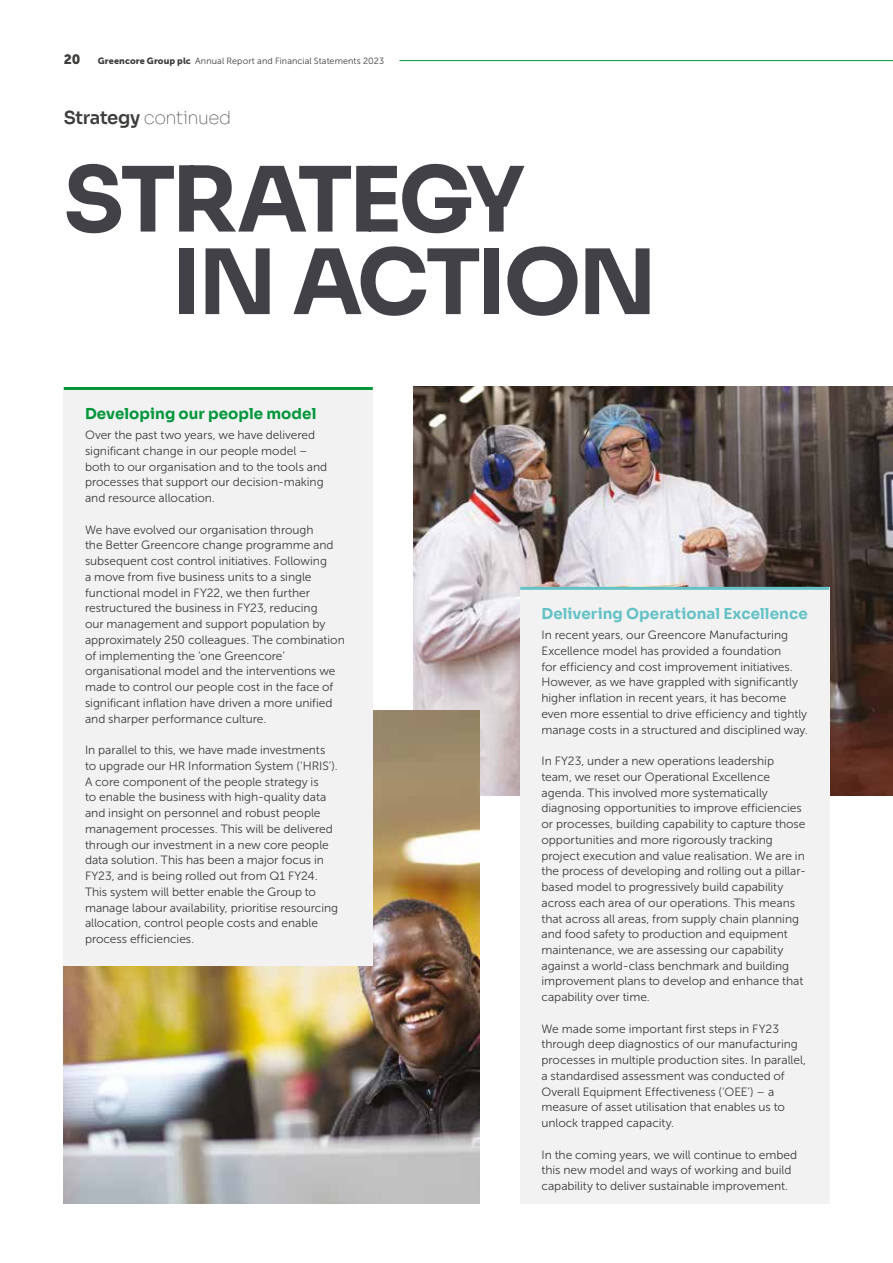
<style>
.page{position:relative;width:893px;height:1263px;background:#fff}
.page>*{position:absolute;margin:0;border:0;box-sizing:border-box;transform-origin:0 0}
.t1{font:700 90px/82.5px "Sora";letter-spacing:-.045em;color:#414147}
.t2{font:100 18px "Sora";letter-spacing:-.03em;color:#3c3c3b}
.t3{font:700 15px "Sora";letter-spacing:.005em;color:#64c2c7}
.t4{font:700 15px "Sora";letter-spacing:.005em;color:#00963a}
.t5{font:13.5px "Museo Sans 900";color:#3c3c3b}
.t6{font:12px/15.8px "Museo Sans 300";letter-spacing:-.005em;color:#3c3c3b}
.t7{font:9px "Museo Sans 300";letter-spacing:.015em;color:#3c3c3b}
.s1{font-family:"Museo Sans 900"}
.s2{font-weight:600}
</style>
<div class="page">
<img style="left:414px;top:387px;width:479px;height:408px">
<img style="left:64px;top:710px;width:415px;height:493px">
<div style="left:64px;top:387px;width:309px;height:578px;background:#f2f2f2"></div>
<div style="left:520px;top:587px;width:309px;height:616px;background:#f2f2f2"></div>
<hr style="left:399px;top:60px;width:494px;height:1px;background:#00963a">
<hr style="left:64px;top:387px;width:309px;height:3px;background:#00963a">
<hr style="left:520px;top:587px;width:309px;height:3px;background:#64c2c7">
<p class="t5" style="left:64px;top:51px;width:18px">20</p>
<p class="t7" style="left:98px;top:56px;width:288px"><span class="s1">Greencore Group plc</span> Annual Report and Financial Statements 2023</p>
<h2 class="t2" style="left:64px;top:102px;width:169px"><span class="s2">Strategy</span> continued</h2>
<h1 class="t1" style="left:172px;top:150px;width:487px;text-indent:-108px">STRATEGY<br>IN ACTION</h1>
<p class="t4" style="left:85px;top:401px;width:233px">Developing our people model</p>
<p class="t6" style="left:85px;top:427px;width:244px">Over the past two years, we have delivered significant change in our people model – both to our organisation and to the tools and processes that support our decision-making and resource allocation.</p>
<p class="t6" style="left:85px;top:522px;width:261px">We have evolved our organisation through<br>the Better Greencore change programme and subsequent cost control initiatives. Following<br>a move from five business units to a single functional model in FY22, we then further restructured the business in FY23, reducing<br>our management and support population by approximately 250 colleagues. The combination of implementing the ‘one Greencore’ organisational model and the interventions we made to control our people cost in the face of significant inflation have driven a more unified and sharper performance culture.</p>
<p class="t6" style="left:85px;top:742px;width:255px">In parallel to this, we have made investments to upgrade our HR Information System (‘HRIS’).<br>A core component of the people strategy is<br>to enable the business with high-quality data and insight on personnel and robust people management processes. This will be delivered through our investment in a new core people data solution. This has been a major focus in FY23, and is being rolled out from Q1 FY24.<br>This system will better enable the Group to manage labour availability, prioritise resourcing allocation, control people costs and enable process efficiencies.</p>
<p class="t3" style="left:541px;top:601px;width:268px">Delivering Operational Excellence</p>
<p class="t6" style="left:541px;top:627px;width:268px">In recent years, our Greencore Manufacturing Excellence model has provided a foundation<br>for efficiency and cost improvement initiatives.<br>However, as we have grappled with significantly higher inflation in recent years, it has become even more essential to drive efficiency and tightly manage costs in a structured and disciplined way.</p>
<p class="t6" style="left:541px;top:753px;width:266px">In FY23, under a new operations leadership team, we reset our Operational Excellence agenda. This involved more systematically diagnosing opportunities to improve efficiencies or processes, building capability to capture those opportunities and more rigorously tracking project execution and value realisation. We are in the process of developing and rolling out a pillar&shy;based model to progressively build capability across each area of our operations. This means that across all areas, from supply chain planning and food safety to production and equipment maintenance, we are assessing our capability against a world-class benchmark and building improvement plans to develop and enhance that capability over time.</p>
<p class="t6" style="left:541px;top:1021px;width:266px">We made some important first steps in FY23 through deep diagnostics of our manufacturing processes in multiple production sites. In parallel, a standardised assessment was conducted of Overall Equipment Effectiveness (‘OEE’) – a measure of asset utilisation that enables us to unlock trapped capacity.</p>
<p class="t6" style="left:541px;top:1147px;width:257px">In the coming years, we will continue to embed this new model and ways of working and build capability to deliver sustainable improvement.</p>
</div>
